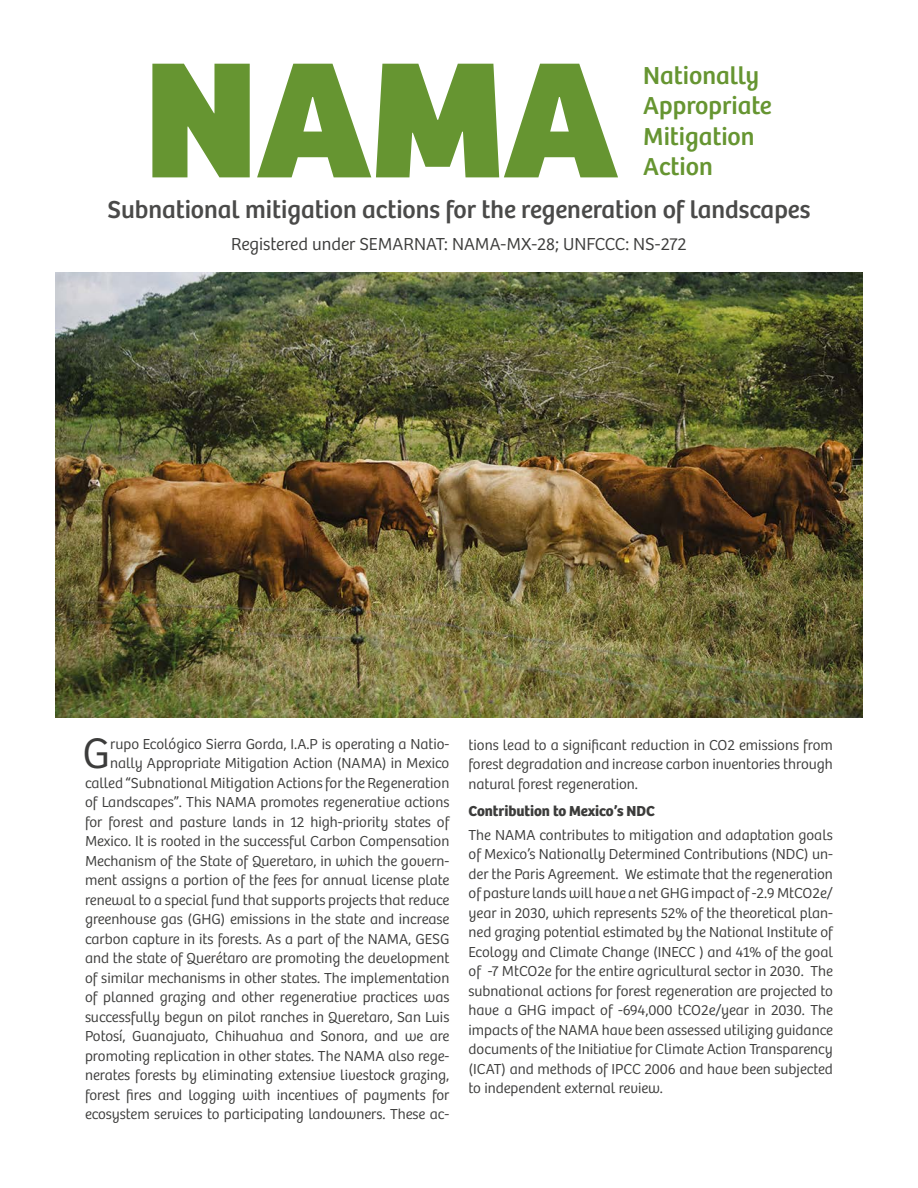
<style>
.page{position:relative;width:918px;height:1188px;background:#fff}
.page>*{position:absolute;margin:0;border:0;box-sizing:border-box;transform-origin:0 0}
.t1{font:800 171px "Bree";color:#669531}
.t2{font:300 44.25px "Bree";color:#3c3c3b}
.t3{font:25.5px "Bree";color:#4a4a49}
.t4{font:25.5px/30.6px "Bree";color:#669531}
.t5{font:300 18px "Bree";color:#3c3c3b}
.t6{font:300 15px/19.5px "Bree";color:#3c3c3b;text-align:justify}
.t7{font:700 15px "Bree";color:#3c3c3b}
</style>
<div class="page">
<img style="left:56px;top:272px;width:806px;height:445px">
<h1 class="t1" style="left:145px;top:13px;width:474px">NAMA</h1>
<h3 class="t4" style="left:643px;top:60px;width:130px">Nationally<br>Appropriate<br>Mitigation<br>Action</h3>
<h3 class="t3" style="left:108px;top:194px;width:704px">Subnational mitigation actions for the regeneration of landscapes</h3>
<p class="t5" style="left:231px;top:233px;width:457px">Registered under SEMARNAT: NAMA-MX-28; UNFCCC: NS-272</p>
<p class="t6" style="left:85px;top:734px;width:366px;text-align:right">rupo Ecológico Sierra Gorda, I.A.P is operating a Natio&shy;nally Appropriate Mitigation Action (NAMA) in Mexico called “Subnational Mitigation Actions for the Regeneration of Landscapes”. This NAMA promotes regenerative actions for forest and pasture lands in 12 high-priority states of Mexico. It is rooted in the successful Carbon Compensation Mechanism of the State of Queretaro, in which the govern&shy;ment assigns a portion of the fees for annual license plate renewal to a special fund that supports projects that reduce greenhouse gas (GHG) emissions in the state and increase carbon capture in its forests. As a part of the NAMA, GESG and the state of Querétaro are promoting the development of similar mechanisms in other states. The implementation of planned grazing and other regenerative practices was successfully begun on pilot ranches in Queretaro, San Luis Potosí, Guanajuato, Chihuahua and Sonora, and we are promoting replication in other states. The NAMA also rege&shy;nerates forests by eliminating extensive livestock grazing, forest fires and logging with incentives of payments for ecosystem services to participating landowners. These ac-</p>
<p class="t6" style="left:469px;top:735px;width:366px">tions lead to a significant reduction in CO2 emissions from forest degradation and increase carbon inventories through natural forest regeneration.</p>
<h2 class="t2" style="left:83px;top:727px;width:29px">G</h2>
<p class="t7" style="left:469px;top:801px;width:188px">Contribution to Mexico’s NDC</p>
<p class="t6" style="left:469px;top:825px;width:366px">The NAMA contributes to mitigation and adaptation goals of Mexico’s Nationally Determined Contributions (NDC) un&shy;der the Paris Agreement. We estimate that the regeneration of pasture lands will have a net GHG impact of -2.9 MtCO2e/ year in 2030, which represents 52% of the theoretical plan&shy;ned grazing potential estimated by the National Institute of Ecology and Climate Change (INECC ) and 41% of the goal of -7 MtCO2e for the entire agricultural sector in 2030. The subnational actions for forest regeneration are projected to have a GHG impact of -694,000 tCO2e/year in 2030. The impacts of the NAMA have been assessed utilizing guidance documents of the Initiative for Climate Action Transparency (ICAT) and methods of IPCC 2006 and have been subjected to independent external review.</p>
</div>
